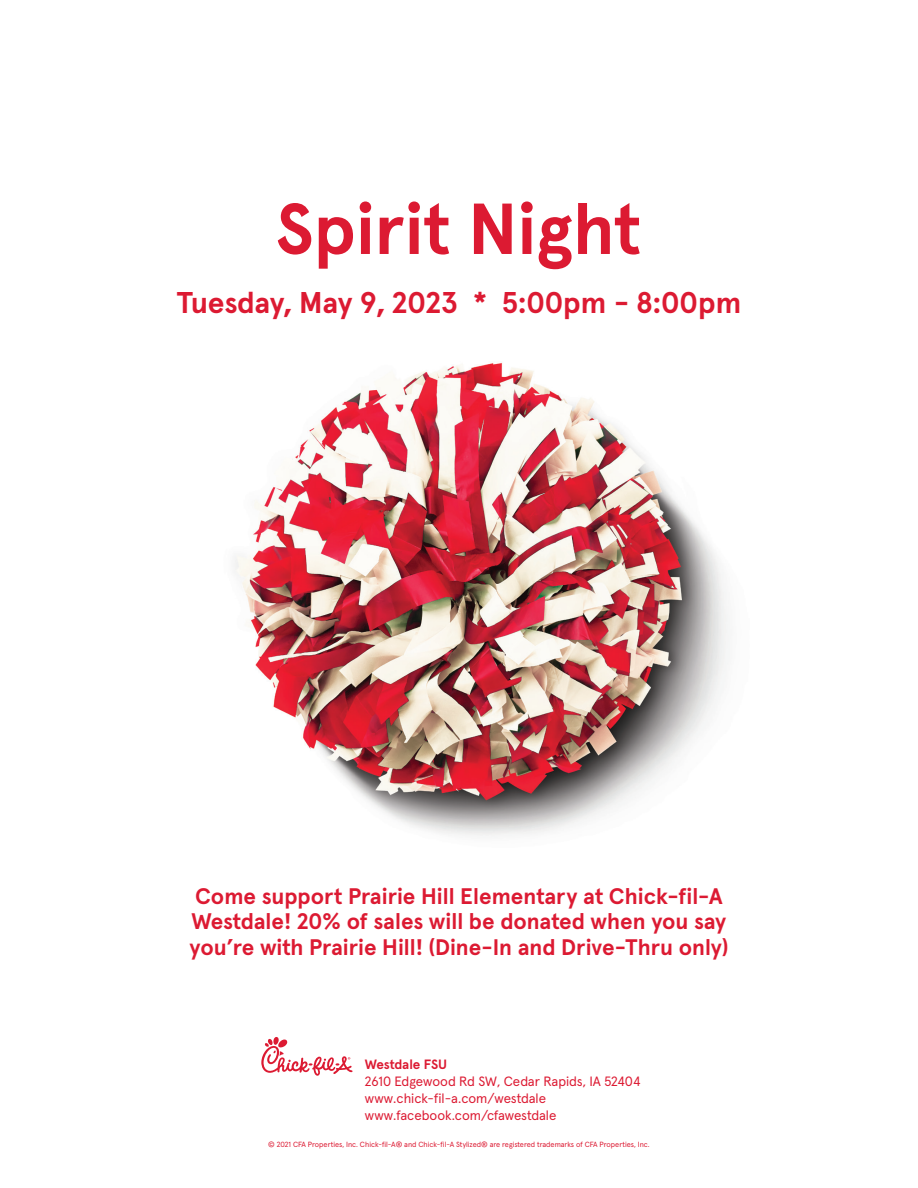
<style>
.page{position:relative;width:918px;height:1188px;background:#fff}
.page>*{position:absolute;margin:0;border:0;box-sizing:border-box;transform-origin:0 0}
.t1{font:700 72px "Apercu";color:#dc1a32}
.t2{font:700 30px "Apercu";color:#dc1a32}
.t3{font:700 22.5px/25.5px "Apercu";color:#dc1a32}
.t4{font:13.5px/17.2px "Apercu";color:#dc1a32}
.t5{font:700 13.5px "Apercu";letter-spacing:-.01em;color:#dc1a32}
.t6{font:7.5px "Apercu";color:#dc1a32}
</style>
<div class="page">
<svg style="left:261px;top:1037px;width:92px;height:39px"></svg>
<img style="left:234px;top:362px;width:494px;height:474px">
<h1 class="t1" style="left:275px;top:173px;width:367px">Spirit Night</h1>
<h2 class="t2" style="left:177px;top:279px;width:566px">Tuesday, May 9, 2023 * 5:00pm - 8:00pm</h2>
<p class="t3" style="left:190px;top:881px;width:540px">Come support Prairie Hill Elementary at Chick-fil-A<br>Westdale! 20% of sales will be donated when you say you’re with Prairie Hill! (Dine-In and Drive-Thru only)</p>
<p class="t5" style="left:365px;top:1053px;width:84px">Westdale FSU</p>
<p class="t4" style="left:365px;top:1071px;width:277px">2610 Edgewood Rd SW, Cedar Rapids, IA 52404 www.chick-fil-a.com/westdale www.facebook.com/cfawestdale</p>
<p class="t6" style="left:268px;top:1138px;width:383px">© 2021 CFA Properties, Inc. Chick-fil-A® and Chick-fil-A Stylized® are registered trademarks of CFA Properties, Inc.</p>
</div>
